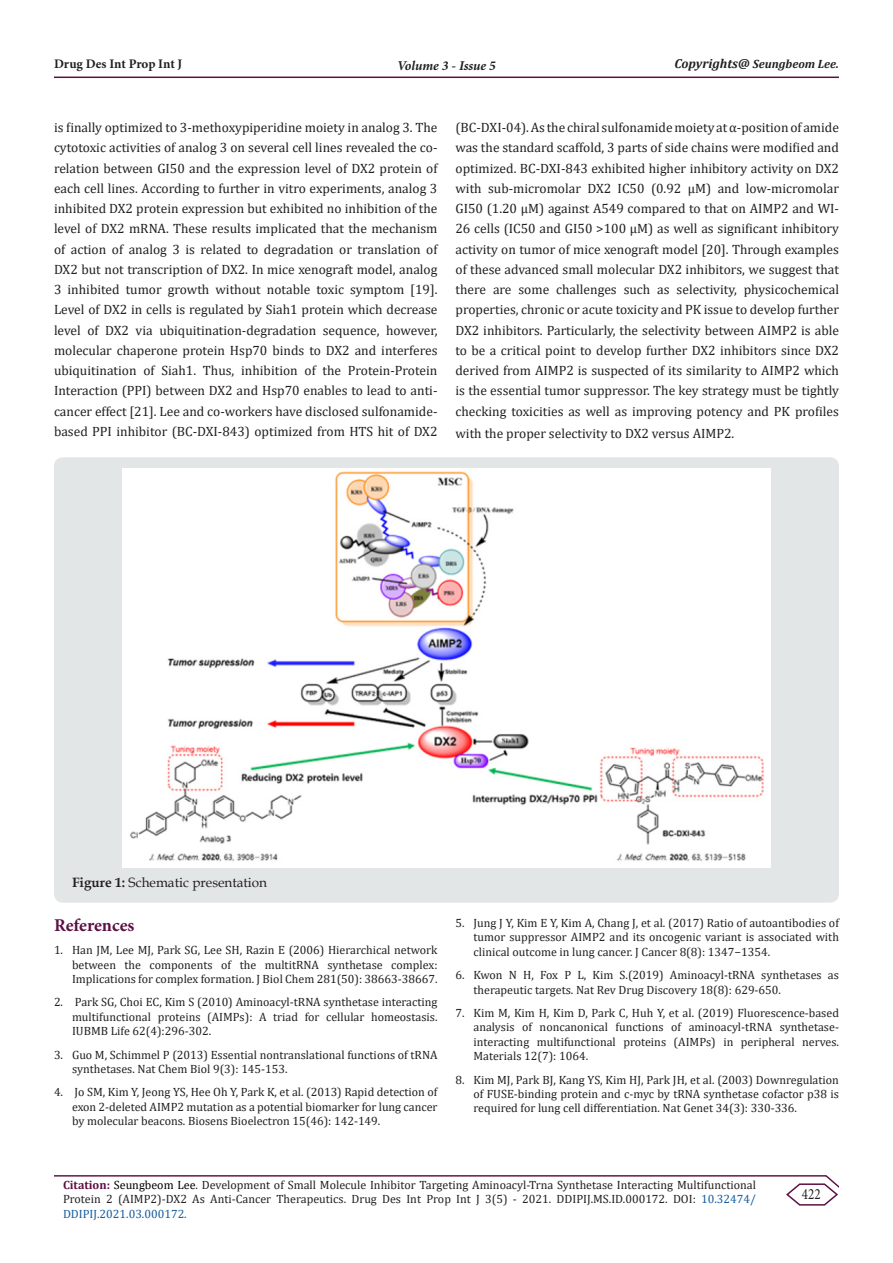
<style>
.page{position:relative;width:893px;height:1263px;background:#fff}
.page>*{position:absolute;margin:0;border:0;box-sizing:border-box;transform-origin:0 0}
.t1{font:700 18px "Minion Pro";letter-spacing:-.005em;color:#5c1043}
.t2{font:15.75px "Minion Pro";color:#231f20;scale:.83 1}
.t3{font:13.5px/20.2px "Cambria";color:#231f20;text-align:justify}
.t4{font:13.5px "Book Antiqua";color:#231f20}
.t5{font:italic 700 13.5px "Minion Pro";letter-spacing:-.005em;color:#231f20}
.t6{font:700 13.05px "Minion Pro";letter-spacing:-.01em;color:#231f20}
.t7{font:12px/14.4px "Cambria";color:#231f20;text-align:justify}
.t8{font:italic 700 12px "Cambria";color:#231f20}
.s1{font-size:13.05px}
.s2{font-weight:700}
.s3{font-weight:700;color:#5c1043}
.s4{color:#000}
.s5{color:#175d9e}
</style>
<div class="page">
<hr style="left:54px;top:1175px;width:772px;height:1px;background:#5c1043">
<hr style="left:54px;top:77px;width:785px;height:1px;background:#5c1043">
<svg style="left:785px;top:1175px;width:54px;height:31px"></svg>
<div style="left:54px;top:457px;width:785px;height:446px;background:#e3e6e6;border-radius:9px"></div>
<img style="left:122px;top:469px;width:649px;height:398px">
<p class="t6" style="left:54px;top:55px;width:130px">Drug Des Int Prop Int J</p>
<p class="t5" style="left:397px;top:56px;width:100px">Volume 3 - Issue 5</p>
<p class="t8" style="left:675px;top:55px;width:166px"><span class="s1">Copyrights@</span> Seungbeom Lee.</p>
<p class="t3" style="left:54px;top:117px;width:385px">is finally optimized to 3-methoxypiperidine moiety in analog 3. The cytotoxic activities of analog 3 on several cell lines revealed the co&shy;relation between GI50 and the expression level of DX2 protein of each cell lines. According to further in vitro experiments, analog 3 inhibited DX2 protein expression but exhibited no inhibition of the level of DX2 mRNA. These results implicated that the mechanism of action of analog 3 is related to degradation or translation of DX2 but not transcription of DX2. In mice xenograft model, analog 3 inhibited tumor growth without notable toxic symptom [19].<br>Level of DX2 in cells is regulated by Siah1 protein which decrease level of DX2 via ubiquitination-degradation sequence, however, molecular chaperone protein Hsp70 binds to DX2 and interferes ubiquitination of Siah1. Thus, inhibition of the Protein-Protein Interaction (PPI) between DX2 and Hsp70 enables to lead to anti&shy;cancer effect [21]. Lee and co-workers have disclosed sulfonamide&shy;based PPI inhibitor (BC-DXI-843) optimized from HTS hit of DX2</p>
<p class="t3" style="left:455px;top:117px;width:385px">(BC-DXI-04). As the chiral sulfonamide moiety at α-position of amide was the standard scaffold, 3 parts of side chains were modified and optimized. BC-DXI-843 exhibited higher inhibitory activity on DX2 with sub-micromolar DX2 IC50 (0.92 μM) and low-micromolar GI50 (1.20 μM) against A549 compared to that on AIMP2 and WI-26 cells (IC50 and GI50 &gt;100 μM) as well as significant inhibitory activity on tumor of mice xenograft model [20]. Through examples of these advanced small molecular DX2 inhibitors, we suggest that there are some challenges such as selectivity, physicochemical properties, chronic or acute toxicity and PK issue to develop further DX2 inhibitors. Particularly, the selectivity between AIMP2 is able to be a critical point to develop further DX2 inhibitors since DX2 derived from AIMP2 is suspected of its similarity to AIMP2 which is the essential tumor suppressor. The key strategy must be tightly checking toxicities as well as improving potency and PK profiles</p>
<p class="t3" style="left:455px;top:423px;width:280px">with the proper selectivity to DX2 versus AIMP2.</p>
<p class="t4" style="left:72px;top:873px;width:197px"><span class="s2">Figure 1:</span> Schematic presentation</p>
<p class="t1" style="left:54px;top:912px;width:82px">References</p>
<p class="t7" style="left:72px;top:943px;width:367px;text-indent:-18px">1. Han JM, Lee MJ, Park SG, Lee SH, Razin E (2006) Hierarchical network between the components of the multitRNA synthetase complex:<br>Implications for complex formation. J Biol Chem 281(50): 38663-38667.</p>
<p class="t7" style="left:72px;top:995px;width:367px;text-indent:-18px">2. Park SG, Choi EC, Kim S (2010) Aminoacyl-tRNA synthetase interacting multifunctional proteins (AIMPs): A triad for cellular homeostasis.<br>IUBMB Life 62(4):296-302.</p>
<p class="t7" style="left:72px;top:1047px;width:367px;text-indent:-18px">3. Guo M, Schimmel P (2013) Essential nontranslational functions of tRNA synthetases. Nat Chem Biol 9(3): 145-153.</p>
<p class="t7" style="left:72px;top:1085px;width:367px;text-indent:-18px">4. Jo SM, Kim Y, Jeong YS, Hee Oh Y, Park K, et al. (2013) Rapid detection of exon 2-deleted AIMP2 mutation as a potential biomarker for lung cancer by molecular beacons. Biosens Bioelectron 15(46): 142-149.</p>
<p class="t7" style="left:473px;top:916px;width:367px;text-indent:-18px">5. Jung J Y, Kim E Y, Kim A, Chang J, et al. (2017) Ratio of autoantibodies of tumor suppressor AIMP2 and its oncogenic variant is associated with clinical outcome in lung cancer. J Cancer 8(8): 1347−1354.</p>
<p class="t7" style="left:473px;top:968px;width:367px;text-indent:-18px">6. Kwon N H, Fox P L, Kim S.(2019) Aminoacyl-tRNA synthetases as therapeutic targets. Nat Rev Drug Discovery 18(8): 629-650.</p>
<p class="t7" style="left:473px;top:1006px;width:367px;text-indent:-18px">7. Kim M, Kim H, Kim D, Park C, Huh Y, et al. (2019) Fluorescence-based analysis of noncanonical functions of aminoacyl-tRNA synthetase&shy;interacting multifunctional proteins (AIMPs) in peripheral nerves.<br>Materials 12(7): 1064.</p>
<p class="t7" style="left:473px;top:1072px;width:367px;text-indent:-18px">8. Kim MJ, Park BJ, Kang YS, Kim HJ, Park JH, et al. (2003) Downregulation of FUSE-binding protein and c-myc by tRNA synthetase cofactor p38 is required for lung cell differentiation. Nat Genet 34(3): 330-336.</p>
<p class="t7" style="left:63px;top:1177px;width:694px"><span class="s3">Citation:</span> <span class="s4">Seungbeom Lee</span>. Development of Small Molecule Inhibitor Targeting Aminoacyl-Trna Synthetase Interacting Multifunctional Protein 2 (AIMP2)-DX2 As Anti-Cancer Therapeutics. Drug Des Int Prop Int J 3(5) - 2021. DDIPIJ.MS.ID.000172. DOI: <span class="s5">10.32474/ DDIPIJ.2021.03.000172.</span></p>
<p class="t2" style="left:802px;top:1184px;width:24px">422</p>
</div>
